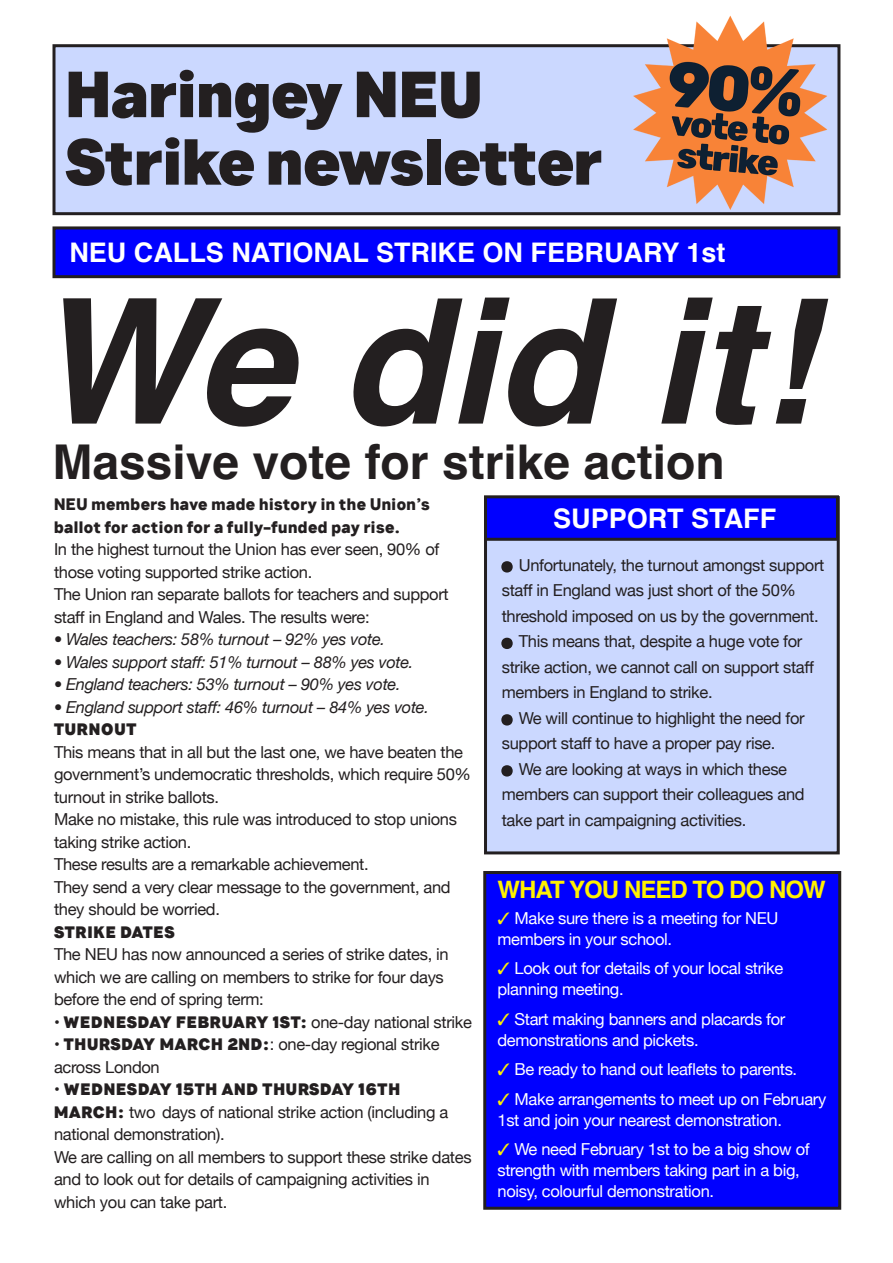
<style>
.page{position:relative;width:893px;height:1263px;background:#fff}
.page>*{position:absolute;margin:0;border:0;box-sizing:border-box;transform-origin:0 0}
.t1{font:italic 700 174px "Helvetica";color:#231f20}
.t2{font:900 64.5px "MTV Gravity Grotesk";color:#231f20}
.t3{font:700 48px "Helvetica";color:#231f20}
.t4{font:700 27px "Helvetica";color:#fff}
.t5{font:700 24px "Helvetica";letter-spacing:-.04em;color:#fff101}
.t6{font:16.5px/22.5px "Helvetica Neue";letter-spacing:-.02em;color:#231f20}
.t7{font:16.5px/21px "Helvetica Neue";letter-spacing:-.02em;color:#fff}
.t8{font:italic 16.5px "Helvetica Neue";letter-spacing:-.02em;color:#231f20}
.t9{font:700 16.5px/22.5px "MTV Gravity Grotesk";letter-spacing:.03em;color:#231f20}
.t10{font:900 16.5px "MTV Gravity Grotesk";letter-spacing:.05em;color:#231f20}
.s1{font-family:"MTV Gravity Grotesk";font-weight:900}
.s2{font-size:52.5px}
.s3{color:#fff101}
</style>
<div class="page">
<div style="left:485px;top:872px;width:355px;height:336px;background:#00f"></div>
<div style="left:483px;top:871px;width:358px;height:339px;border:3px solid #231f20"></div>
<div style="left:485px;top:498px;width:353px;height:355px;background:#cbd8ff"></div>
<div style="left:484px;top:496px;width:356px;height:358px;border:3px solid #231f20"></div>
<div style="left:485px;top:497px;width:352px;height:42px;background:#00f"></div>
<div style="left:484px;top:495px;width:355px;height:46px;border:3px solid #231f20"></div>
<div style="left:54px;top:46px;width:785px;height:168px;background:#cbd8ff"></div>
<div style="left:52px;top:44px;width:788px;height:171px;border:3px solid #231f20"></div>
<div style="left:54px;top:228px;width:785px;height:49px;background:#00f"></div>
<div style="left:52px;top:226px;width:788px;height:52px;border:3px solid #231f20"></div>
<img style="left:629px;top:15px;width:203px;height:199px">
<p class="t2" style="left:65px;top:55px;width:419px">Haringey NEU</p>
<p class="t2" style="left:65px;top:123px;width:538px">Strike newsletter</p>
<p class="t4" style="left:69px;top:236px;width:658px">NEU CALLS NATIONAL STRIKE ON FEBRUARY 1st</p>
<p class="t1" style="left:34px;top:256px;width:781px">We did it!</p>
<p class="t3" style="left:52px;top:433px;width:674px">Massive vote for strike action</p>
<p class="t9" style="left:54px;top:493px;width:377px">NEU members have made history in the Union’s ballot for action for a fully-funded pay rise.</p>
<p class="t6" style="left:54px;top:539px;width:387px">In the highest turnout the Union has ever seen, 90% of those voting supported strike action.</p>
<p class="t6" style="left:54px;top:584px;width:396px">The Union ran separate ballots for teachers and support staff in England and Wales. The results were:</p>
<p class="t8" style="left:54px;top:627px;width:333px">• Wales teachers: 58% turnout – 92% yes vote.</p>
<p class="t8" style="left:54px;top:650px;width:361px">• Wales support staff: 51% turnout – 88% yes vote.</p>
<p class="t8" style="left:54px;top:672px;width:348px">• England teachers: 53% turnout – 90% yes vote.</p>
<p class="t8" style="left:54px;top:695px;width:377px">• England support staff: 46% turnout – 84% yes vote.</p>
<p class="t10" style="left:54px;top:719px;width:84px">TURNOUT</p>
<p class="t6" style="left:54px;top:741px;width:419px">This means that in all but the last one, we have beaten the government’s undemocratic thresholds, which require 50% turnout in strike ballots.</p>
<p class="t6" style="left:54px;top:809px;width:405px">Make no mistake, this rule was introduced to stop unions taking strike action.</p>
<p class="t6" style="left:54px;top:854px;width:316px">These results are a remarkable achievement.</p>
<p class="t6" style="left:54px;top:876px;width:398px">They send a very clear message to the government, and they should be worried.</p>
<p class="t10" style="left:54px;top:922px;width:122px">STRIKE DATES</p>
<p class="t6" style="left:54px;top:944px;width:396px">The NEU has now announced a series of strike dates, in which we are calling on members to strike for four days before the end of spring term:</p>
<p class="t6" style="left:54px;top:1011px;width:419px">• <span class="s1">WEDNESDAY FEBRUARY 1ST:</span> one-day national strike</p>
<p class="t6" style="left:54px;top:1034px;width:387px">• <span class="s1">THURSDAY MARCH 2ND:</span>: one-day regional strike across London</p>
<p class="t6" style="left:54px;top:1079px;width:396px">• <span class="s1">WEDNESDAY 15TH AND THURSDAY 16TH<br>MARCH:</span> two days of national strike action (including a national demonstration).</p>
<p class="t6" style="left:54px;top:1146px;width:419px">We are calling on all members to support these strike dates and to look out for details of campaigning activities in which you can take part.</p>
<p class="t4" style="left:553px;top:502px;width:225px">SUPPORT STAFF</p>
<p class="t6" style="left:497px;top:553px;width:328px;line-height:25.5px"><span class="s2">•</span> Unfortunately, the turnout amongst support staff in England was just short of the 50% threshold imposed on us by the government.</p>
<p class="t6" style="left:497px;top:629px;width:318px;line-height:25.5px"><span class="s2">•</span> This means that, despite a huge vote for strike action, we cannot call on support staff members in England to strike.</p>
<p class="t6" style="left:497px;top:706px;width:309px;line-height:25.5px"><span class="s2">•</span> We will continue to highlight the need for support staff to have a proper pay rise.</p>
<p class="t6" style="left:497px;top:757px;width:309px;line-height:25.5px"><span class="s2">•</span> We are looking at ways in which these members can support their colleagues and take part in campaigning activities.</p>
<p class="t5" style="left:497px;top:875px;width:330px">WHAT YOU NEED TO DO NOW</p>
<p class="t7" style="left:497px;top:908px;width:282px"><span class="s3">✓</span> Make sure there is a meeting for NEU members in your school.</p>
<p class="t7" style="left:497px;top:958px;width:287px"><span class="s3">✓</span> Look out for details of your local strike planning meeting.</p>
<p class="t7" style="left:497px;top:1009px;width:289px"><span class="s3">✓</span> Start making banners and placards for demonstrations and pickets.</p>
<p class="t7" style="left:497px;top:1060px;width:301px"><span class="s3">✓</span> Be ready to hand out leaflets to parents.</p>
<p class="t7" style="left:497px;top:1089px;width:330px"><span class="s3">✓</span> Make arrangements to meet up on February<br>1st and join your nearest demonstration.</p>
<p class="t7" style="left:497px;top:1140px;width:314px"><span class="s3">✓</span> We need February 1st to be a big show of strength with members taking part in a big, noisy, colourful demonstration.</p>
</div>
